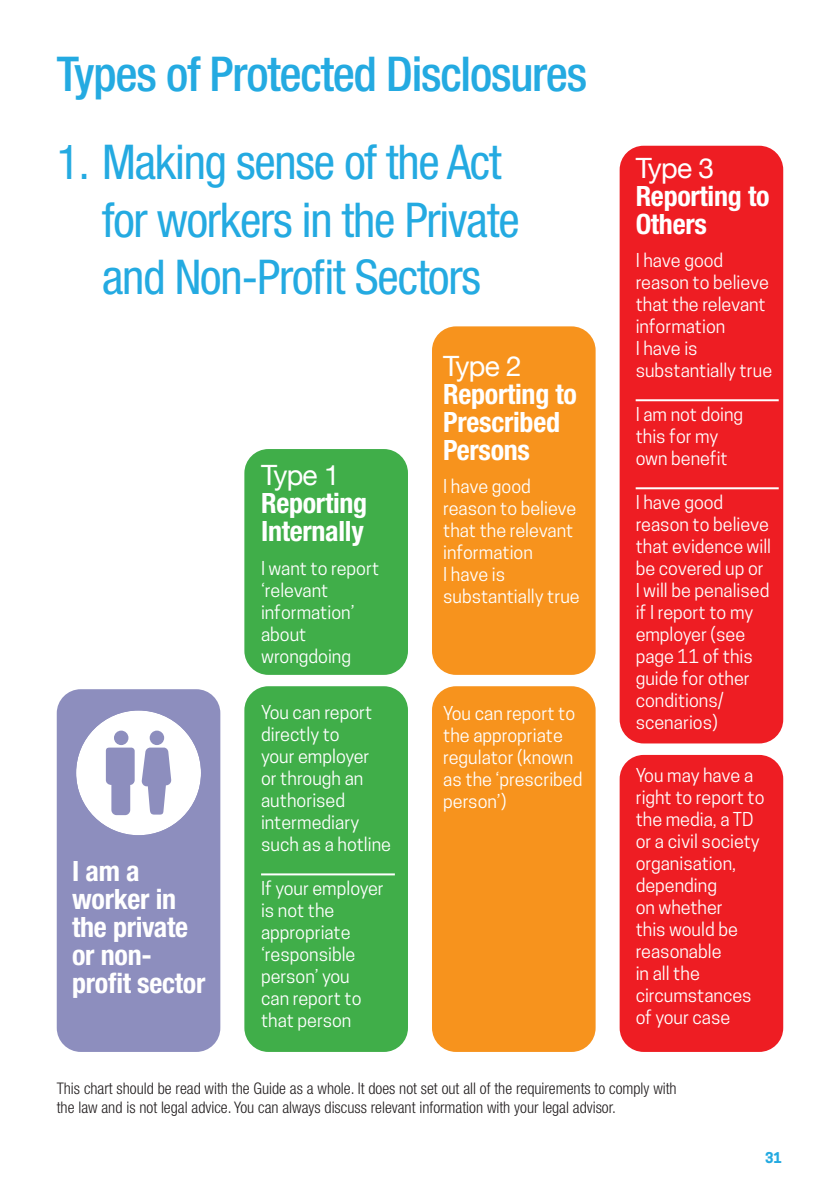
<style>
.page{position:relative;width:840px;height:1191px;background:#fff}
.page>*{position:absolute;margin:0;border:0;box-sizing:border-box;transform-origin:0 0}
.t1{font:condensed 48px/57.6px "Helvetica Neue LT Std";letter-spacing:-.025em;color:#24aae1}
.t2{font:500 condensed 48px "Helvetica Neue LT Std";letter-spacing:-.025em;color:#24aae1}
.t3{font:700 condensed 28px/28px "Helvetica Neue LT Std";letter-spacing:-.01em;color:#fff}
.t4{font:28px "Helvetica Neue";letter-spacing:-.025em;color:#fff}
.t5{font:18px/22px "Cooper Hewitt";color:#fff}
.t6{font:300 condensed 16px/19.2px "Helvetica Neue LT Std";color:#231f20}
.t7{font:700 14px "Cooper Hewitt";color:#24aae1}
</style>
<div class="page">
<div style="left:57px;top:689px;width:163px;height:363px;background:#8d8ebe;border-radius:24px"></div>
<div style="left:432px;top:326px;width:163px;height:349px;background:#f7931d;border-radius:24px"></div>
<div style="left:432px;top:686px;width:163px;height:366px;background:#f7931d;border-radius:24px"></div>
<div style="left:244px;top:686px;width:164px;height:366px;background:#40ae49;border-radius:24px"></div>
<div style="left:244px;top:449px;width:164px;height:226px;background:#40ae49;border-radius:24px"></div>
<div style="left:619px;top:146px;width:163px;height:597px;background:#ee1d23;border-radius:24px"></div>
<div style="left:619px;top:755px;width:163px;height:297px;background:#ee1d23;border-radius:24px"></div>
<hr style="left:261px;top:873px;width:133px;height:2px;background:#fff">
<hr style="left:635px;top:399px;width:143px;height:2px;background:#fff">
<hr style="left:635px;top:487px;width:143px;height:2px;background:#fff">
<svg style="left:76px;top:710px;width:125px;height:125px"></svg>
<h1 class="t2" style="left:57px;top:45px;width:532px">Types of Protected Disclosures</h1>
<h1 class="t1" style="left:102px;top:133px;width:419px;text-indent:-45px">1. Making sense of the Act for workers in the Private and Non-Profit Sectors</h1>
<h2 class="t3" style="left:72px;top:856px;width:135px">I am a worker in the private or non&shy;profit sector</h2>
<h2 class="t4" style="left:261px;top:455px;width:80px">Type 1</h2>
<h2 class="t3" style="left:261px;top:489px;width:108px">Reporting<br>Internally</h2>
<p class="t5" style="left:261px;top:557px;width:120px">I want to report ‘relevant information’ about wrongdoing</p>
<p class="t5" style="left:261px;top:701px;width:131px">You can report directly to<br>your employer<br>or through an authorised intermediary such as a hotline</p>
<p class="t5" style="left:261px;top:877px;width:124px">If your employer is not the appropriate ‘responsible person’ you<br>can report to that person</p>
<h2 class="t4" style="left:443px;top:345px;width:80px">Type 2</h2>
<h2 class="t3" style="left:443px;top:379px;width:135px">Reporting to<br>Prescribed<br>Persons</h2>
<p class="t5" style="left:443px;top:475px;width:138px">I have good reason to believe that the relevant information<br>I have is substantially true</p>
<p class="t5" style="left:443px;top:702px;width:141px">You can report to the appropriate regulator (known as the ‘prescribed person’)</p>
<h2 class="t4" style="left:635px;top:148px;width:80px">Type 3</h2>
<h2 class="t3" style="left:635px;top:181px;width:135px">Reporting to<br>Others</h2>
<p class="t5" style="left:635px;top:249px;width:138px">I have good reason to believe that the relevant information<br>I have is substantially true</p>
<p class="t5" style="left:635px;top:403px;width:109px">I am not doing this for my own benefit</p>
<p class="t5" style="left:635px;top:491px;width:137px">I have good reason to believe that evidence will be covered up or<br>I will be penalised if I report to my employer (see page 11 of this guide for other conditions/ scenarios)</p>
<p class="t5" style="left:635px;top:764px;width:130px">You may have a right to report to the media, a TD or a civil society organisation, depending<br>on whether<br>this would be reasonable<br>in all the circumstances of your case</p>
<p class="t6" style="left:57px;top:1078px;width:621px">This chart should be read with the Guide as a whole. It does not set out all of the requirements to comply with the law and is not legal advice. You can always discuss relevant information with your legal advisor.</p>
<p class="t7" style="left:764px;top:1149px;width:18px">31</p>
</div>
